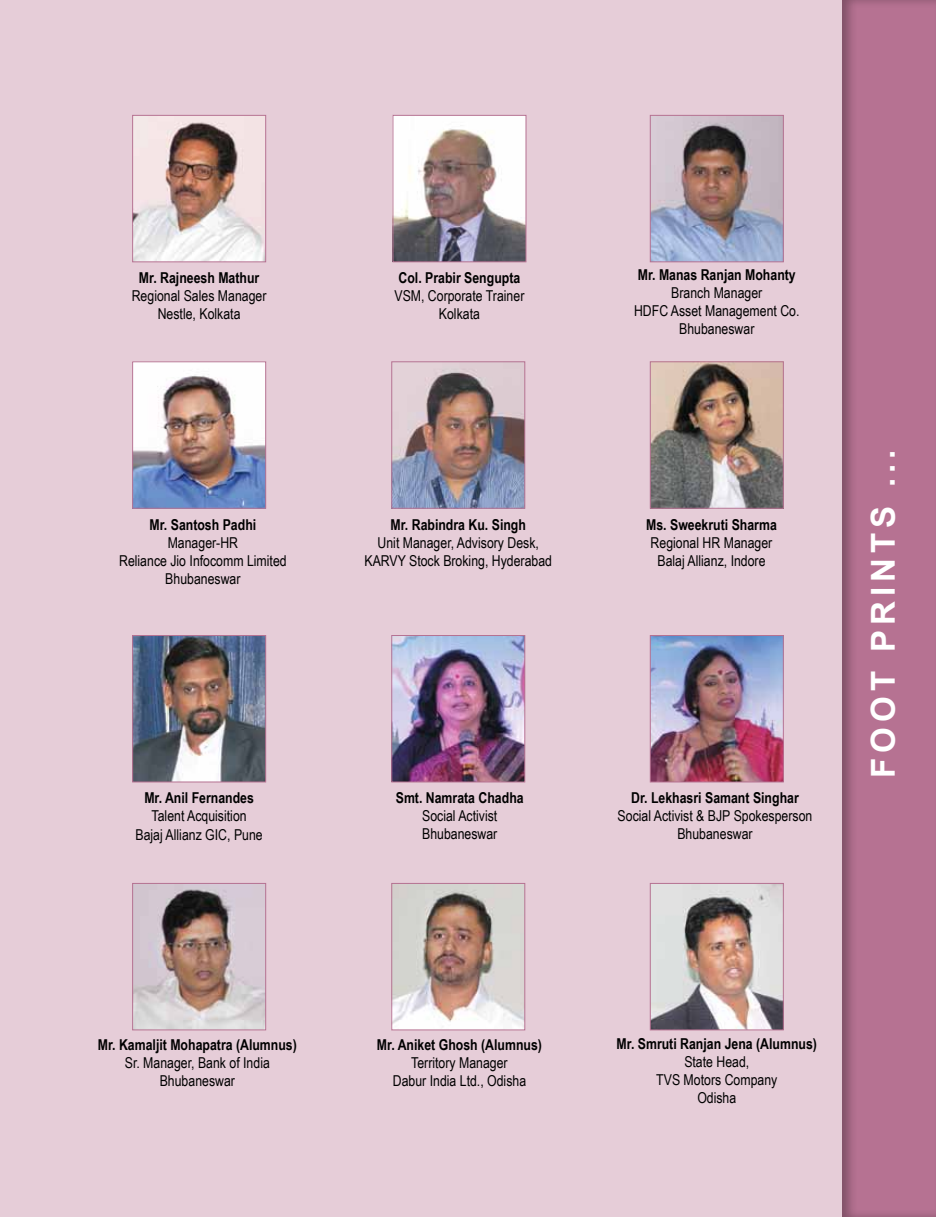
<style>
.page{position:relative;width:936px;height:1217px;background:#fff}
.page>*{position:absolute;margin:0;border:0;box-sizing:border-box;transform-origin:0 0}
.t1{font:700 33px "Arial";letter-spacing:.15em;color:#fff}
.t2{font:15px/18px "Arial Narrow";color:#000;text-align:center}
.t3{font:700 15px "Arial Narrow";color:#000}
</style>
<div class="page">
<div style="left:0;top:0;width:935px;height:1216px;background:#e6cdd8"></div>
<div style="left:841px;top:0;width:94px;height:1216px;background:#000;opacity:.3"></div>
<img style="left:651px;top:637px;width:130px;height:143px">
<div style="left:649px;top:635px;width:134px;height:147px;border:1px solid #b67292"></div>
<img style="left:651px;top:117px;width:130px;height:143px">
<div style="left:649px;top:115px;width:134px;height:147px;border:1px solid #b67292"></div>
<img style="left:393px;top:637px;width:130px;height:143px">
<div style="left:391px;top:635px;width:134px;height:147px;border:1px solid #b67292"></div>
<img style="left:394px;top:117px;width:130px;height:143px">
<div style="left:392px;top:115px;width:134px;height:147px;border:1px solid #b67292"></div>
<img style="left:651px;top:884px;width:130px;height:144px">
<div style="left:649px;top:882px;width:134px;height:148px;border:1px solid #b67292"></div>
<img style="left:651px;top:363px;width:130px;height:143px">
<div style="left:649px;top:361px;width:134px;height:147px;border:1px solid #b67292"></div>
<img style="left:393px;top:884px;width:130px;height:144px">
<div style="left:391px;top:882px;width:134px;height:148px;border:1px solid #b67292"></div>
<img style="left:393px;top:368px;width:130px;height:138px">
<div style="left:391px;top:361px;width:134px;height:147px;border:1px solid #b67292"></div>
<img style="left:134px;top:637px;width:130px;height:143px">
<div style="left:132px;top:635px;width:134px;height:147px;border:1px solid #b67292"></div>
<img style="left:134px;top:117px;width:130px;height:143px">
<div style="left:132px;top:115px;width:134px;height:147px;border:1px solid #b67292"></div>
<img style="left:134px;top:884px;width:130px;height:144px">
<div style="left:132px;top:882px;width:134px;height:148px;border:1px solid #b67292"></div>
<img style="left:134px;top:363px;width:130px;height:143px">
<div style="left:132px;top:361px;width:134px;height:147px;border:1px solid #b67292"></div>
<p class="t3" style="left:139px;top:266px;width:122px">Mr. Rajneesh Mathur</p>
<p class="t2" style="left:132px;top:286px;width:136px">Regional Sales Manager<br>Nestle, Kolkata</p>
<p class="t3" style="left:149px;top:513px;width:108px">Mr. Santosh Padhi</p>
<p class="t2" style="left:119px;top:532px;width:169px">Manager-HR<br>Reliance Jio Infocomm Limited<br>Bhubaneswar</p>
<p class="t3" style="left:144px;top:786px;width:111px">Mr. Anil Fernandes</p>
<p class="t2" style="left:135px;top:806px;width:129px">Talent Acquisition<br>Bajaj Allianz GIC, Pune</p>
<p class="t3" style="left:398px;top:266px;width:123px">Col. Prabir Sengupta</p>
<p class="t2" style="left:394px;top:286px;width:131px">VSM, Corporate Trainer<br>Kolkata</p>
<p class="t3" style="left:390px;top:513px;width:137px">Mr. Rabindra Ku. Singh</p>
<p class="t2" style="left:364px;top:532px;width:189px">Unit Manager, Advisory Desk,<br>KARVY Stock Broking, Hyderabad</p>
<p class="t3" style="left:396px;top:786px;width:129px">Smt. Namrata Chadha</p>
<p class="t2" style="left:422px;top:806px;width:77px;text-align:left">Social Activist<br>Bhubaneswar</p>
<p class="t3" style="left:637px;top:263px;width:159px">Mr. Manas Ranjan Mohanty</p>
<p class="t2" style="left:634px;top:283px;width:167px">Branch Manager<br>HDFC Asset Management Co.<br>Bhubaneswar</p>
<p class="t3" style="left:646px;top:513px;width:132px">Ms. Sweekruti Sharma</p>
<p class="t2" style="left:650px;top:532px;width:123px">Regional HR Manager<br>Balaj Allianz, Indore</p>
<p class="t3" style="left:631px;top:786px;width:169px">Dr. Lekhasri Samant Singhar</p>
<p class="t2" style="left:617px;top:806px;width:196px">Social Activist &amp; BJP Spokesperson<br>Bhubaneswar</p>
<h1 class="t1" style="left:861px;top:777px;width:329px;rotate:-90deg">FOOT PRINTS ...</h1>
<p class="t3" style="left:98px;top:1032px;width:200px">Mr. Kamaljit Mohapatra (Alumnus)</p>
<p class="t2" style="left:125px;top:1052px;width:146px">Sr. Manager, Bank of India<br>Bhubaneswar</p>
<p class="t3" style="left:377px;top:1032px;width:166px">Mr. Aniket Ghosh (Alumnus)</p>
<p class="t2" style="left:393px;top:1052px;width:135px">Territory Manager<br>Dabur India Ltd., Odisha</p>
<p class="t3" style="left:616px;top:1031px;width:202px">Mr. Smruti Ranjan Jena (Alumnus)</p>
<p class="t2" style="left:656px;top:1051px;width:122px">State Head,<br>TVS Motors Company<br>Odisha</p>
</div>
